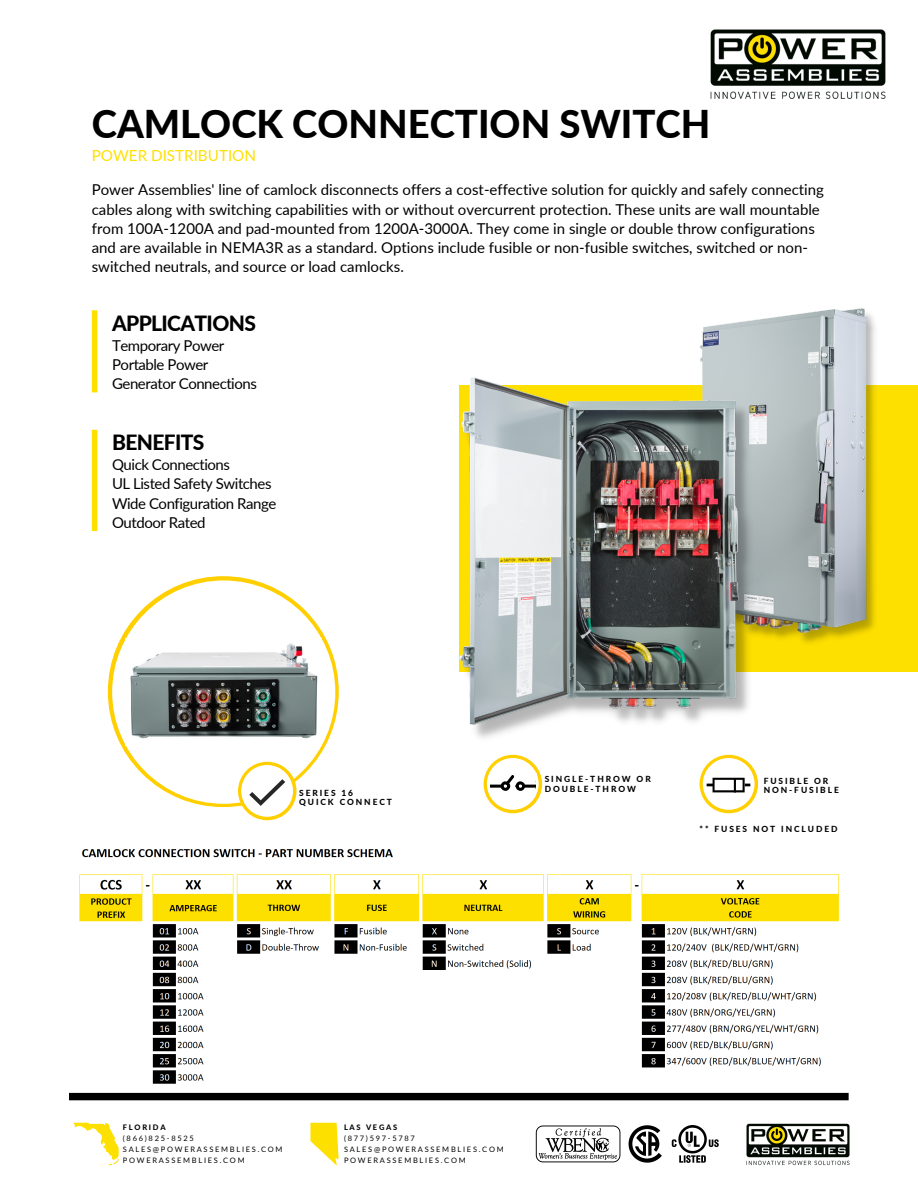
<style>
.page{position:relative;width:918px;height:1188px;background:#fff}
.page>*{position:absolute;margin:0;border:0;box-sizing:border-box;transform-origin:0 0}
.t1{font:800 38.25px "Lato";color:#000}
.t2{font:800 21px "Lato";letter-spacing:-.03em;color:#000}
.t3{font:15.3px "Lato";color:#fee000}
.t4{font:15px/19.2px "Lato";color:#000}
.t5{font:15px/19.2px "Lato";letter-spacing:-.03em;color:#000}
.t6{font:800 8.4px/9.8px "Lato";letter-spacing:.23em;color:#000}
.t7{font:7.5px/11.2px "Lato";letter-spacing:.23em;color:#000}
.t8{font:800 7.5px "Lato";letter-spacing:.23em;color:#000}
</style>
<div class="page">
<div style="left:459px;top:386px;width:459px;height:286px;background:#fee000"></div>
<svg style="left:108px;top:576px;width:231px;height:231px"></svg>
<svg style="left:112px;top:580px;width:223px;height:224px"></svg>
<div style="left:92px;top:310px;width:5px;height:82px;background:#fee000"></div>
<div style="left:92px;top:430px;width:5px;height:101px;background:#fee000"></div>
<svg style="left:74px;top:1123px;width:45px;height:42px"></svg>
<svg style="left:310px;top:1123px;width:29px;height:42px"></svg>
<svg style="left:536px;top:1126px;width:84px;height:36px"></svg>
<svg style="left:629px;top:1125px;width:33px;height:38px"></svg>
<svg style="left:672px;top:1125px;width:47px;height:38px"></svg>
<img style="left:746px;top:1123px;width:104px;height:43px">
<div style="left:69px;top:1093px;width:780px;height:7px;background:#000"></div>
<img style="left:710px;top:29px;width:176px;height:70px">
<svg style="left:484px;top:755px;width:58px;height:58px"></svg>
<div style="left:487px;top:758px;width:52px;height:52px;background:#fff;border-radius:50%"></div>
<svg style="left:700px;top:755px;width:58px;height:58px"></svg>
<div style="left:703px;top:758px;width:52px;height:52px;background:#fff;border-radius:50%"></div>
<img style="left:700px;top:308px;width:179px;height:335px">
<img style="left:459px;top:377px;width:297px;height:361px">
<img style="left:126px;top:639px;width:195px;height:106px">
<svg style="left:238px;top:762px;width:59px;height:58px"></svg>
<div style="left:241px;top:765px;width:52px;height:52px;background:#fff;border-radius:50%"></div>
<svg style="left:707px;top:778px;width:43px;height:14px"></svg>
<svg style="left:490px;top:775px;width:45px;height:16px"></svg>
<div style="left:523px;top:773px;width:14px;height:8px;background:#fff"></div>
<div style="left:526px;top:789px;width:10px;height:6px;background:#fff"></div>
<div style="left:489px;top:773px;width:8px;height:8px;background:#fff"></div>
<div style="left:489px;top:788px;width:8px;height:6px;background:#fff"></div>
<svg style="left:249px;top:779px;width:36px;height:27px"></svg>
<img style="left:79px;top:849px;width:760px;height:235px">
<h1 class="t1" style="left:92px;top:101px;width:620px">CAMLOCK CONNECTION SWITCH</h1>
<p class="t3" style="left:92px;top:146px;width:166px">POWER DISTRIBUTION</p>
<p class="t4" style="left:92px;top:180px;width:734px">Power Assemblies' line of camlock disconnects offers a cost-effective solution for quickly and safely connecting cables along with switching capabilities with or without overcurrent protection. These units are wall mountable from 100A-1200A and pad-mounted from 1200A-3000A. They come in single or double throw configurations and are available in NEMA3R as a standard. Options include fusible or non-fusible switches, switched or non&shy;switched neutrals, and source or load camlocks.</p>
<h2 class="t2" style="left:112px;top:310px;width:145px">APPLICATIONS</h2>
<p class="t5" style="left:112px;top:335px;width:146px">Temporary Power<br>Portable Power<br>Generator Connections</p>
<h2 class="t2" style="left:112px;top:429px;width:94px">BENEFITS</h2>
<p class="t5" style="left:112px;top:455px;width:166px">Quick Connections<br>UL Listed Safety Switches<br>Wide Configuration Range<br>Outdoor Rated</p>
<p class="t6" style="left:545px;top:774px;width:108px">SINGLE-THROW OR<br>DOUBLE-THROW</p>
<p class="t6" style="left:764px;top:775px;width:66px">FUSIBLE OR</p>
<p class="t6" style="left:299px;top:787px;width:56px">SERIES 16</p>
<p class="t6" style="left:764px;top:785px;width:77px">NON-FUSIBLE</p>
<p class="t6" style="left:299px;top:797px;width:94px">QUICK CONNECT</p>
<p class="t6" style="left:700px;top:824px;width:139px">** FUSES NOT INCLUDED</p>
<p class="t8" style="left:123px;top:1122px;width:44px">FLORIDA</p>
<p class="t7" style="left:123px;top:1132px;width:161px">(866)825-8525<br>SALES@POWERASSEMBLIES.COM<br>POWERASSEMBLIES.COM</p>
<p class="t8" style="left:344px;top:1122px;width:55px">LAS VEGAS</p>
<p class="t7" style="left:344px;top:1132px;width:161px">(877)597-5787<br>SALES@POWERASSEMBLIES.COM<br>POWERASSEMBLIES.COM</p>
</div>
